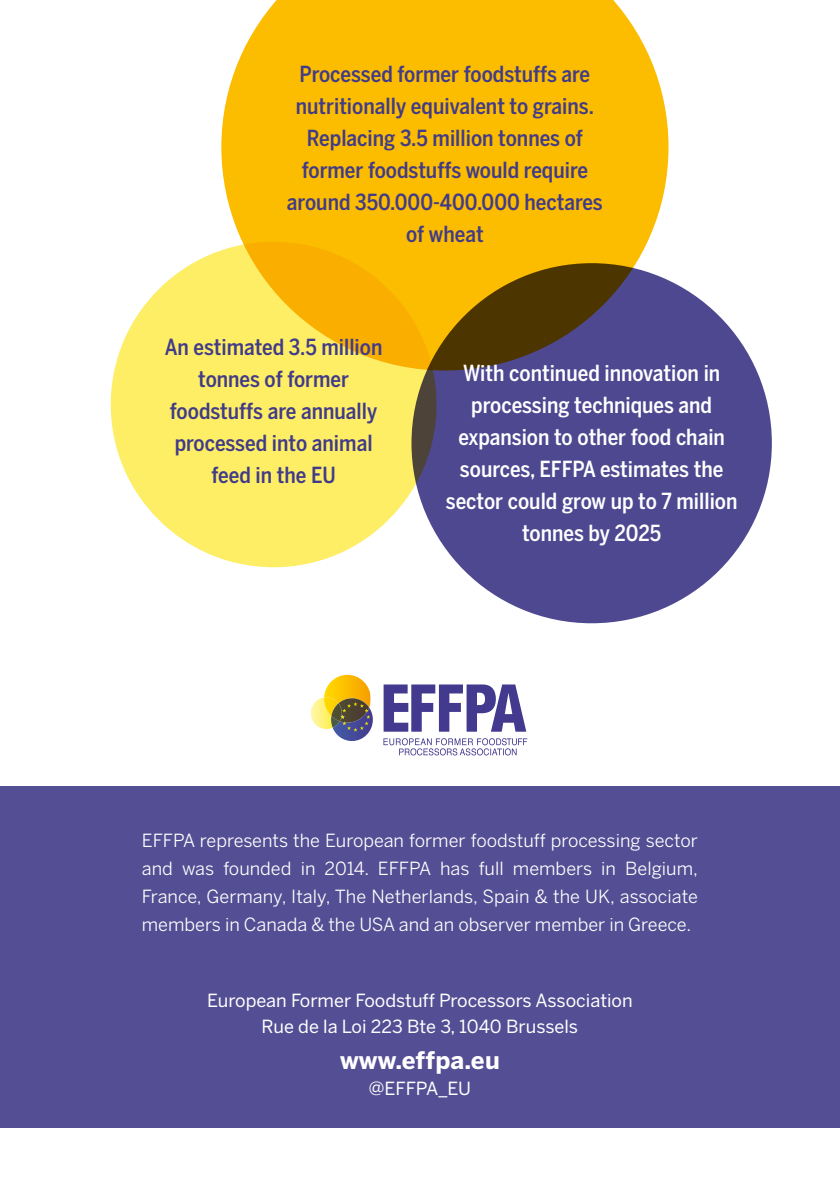
<style>
.page{position:relative;width:840px;height:1191px;background:#fff}
.page>*{position:absolute;margin:0;border:0;box-sizing:border-box;transform-origin:0 0}
.t1{font:700 24px "Benton Sans";letter-spacing:.01em;color:#fff}
.t2{font:500 22px/32px "Benton Sans Cond";color:#413b88;text-align:center}
.t3{font:500 22px/32px "Benton Sans Cond";color:#fff;text-align:center}
.t4{font:18px/28px "Benton Sans";color:#fff;text-align:justify}
.t5{font:18px/26px "Benton Sans";color:#fff;text-align:center}
</style>
<div class="page">
<div style="left:0;top:786px;width:839px;height:341px;background:#544e94"></div>
<div style="left:411px;top:263px;width:360px;height:360px;background:#4e4890;border-radius:50%"></div>
<svg style="left:221px;top:0;width:447px;height:370px;background:#e3ad16"></svg>
<svg style="left:111px;top:242px;width:325px;height:325px;background:#f8e156"></svg>
<img style="left:334px;top:709px;width:38px;height:32px">
<img style="left:324px;top:675px;width:46px;height:27px">
<img style="left:338px;top:698px;width:31px;height:4px">
<img style="left:311px;top:697px;width:20px;height:32px">
<img style="left:324px;top:697px;width:14px;height:19px">
<svg style="left:331px;top:702px;width:39px;height:29px"></svg>
<svg style="left:383px;top:684px;width:143px;height:47px"></svg>
<svg style="left:383px;top:738px;width:144px;height:17px"></svg>
<p class="t2" style="left:287px;top:58px;width:317px">Processed former foodstuffs are nutritionally equivalent to grains.<br>Replacing 3.5 million tonnes of former foodstuffs would require around 350.000-400.000 hectares of wheat</p>
<p class="t2" style="left:165px;top:331px;width:219px">An estimated 3.5 million tonnes of former foodstuffs are annually processed into animal feed in the EU</p>
<p class="t3" style="left:445px;top:356px;width:293px">With continued innovation in processing techniques and expansion to other food chain sources, EFFPA estimates the sector could grow up to 7 million tonnes by 2025</p>
<p class="t4" style="left:142px;top:826px;width:557px">EFFPA represents the European former foodstuff processing sector and was founded in 2014. EFFPA has full members in Belgium, France, Germany, Italy, The Netherlands, Spain &amp; the UK, associate members in Canada &amp; the USA and an observer member in Greece.</p>
<p class="t5" style="left:207px;top:987px;width:427px">European Former Foodstuff Processors Association<br>Rue de la Loi 223 Bte 3, 1040 Brussels</p>
<p class="t1" style="left:340px;top:1046px;width:161px">www.effpa.eu</p>
<p class="t5" style="left:368px;top:1075px;width:104px">@EFFPA_EU</p>
</div>
